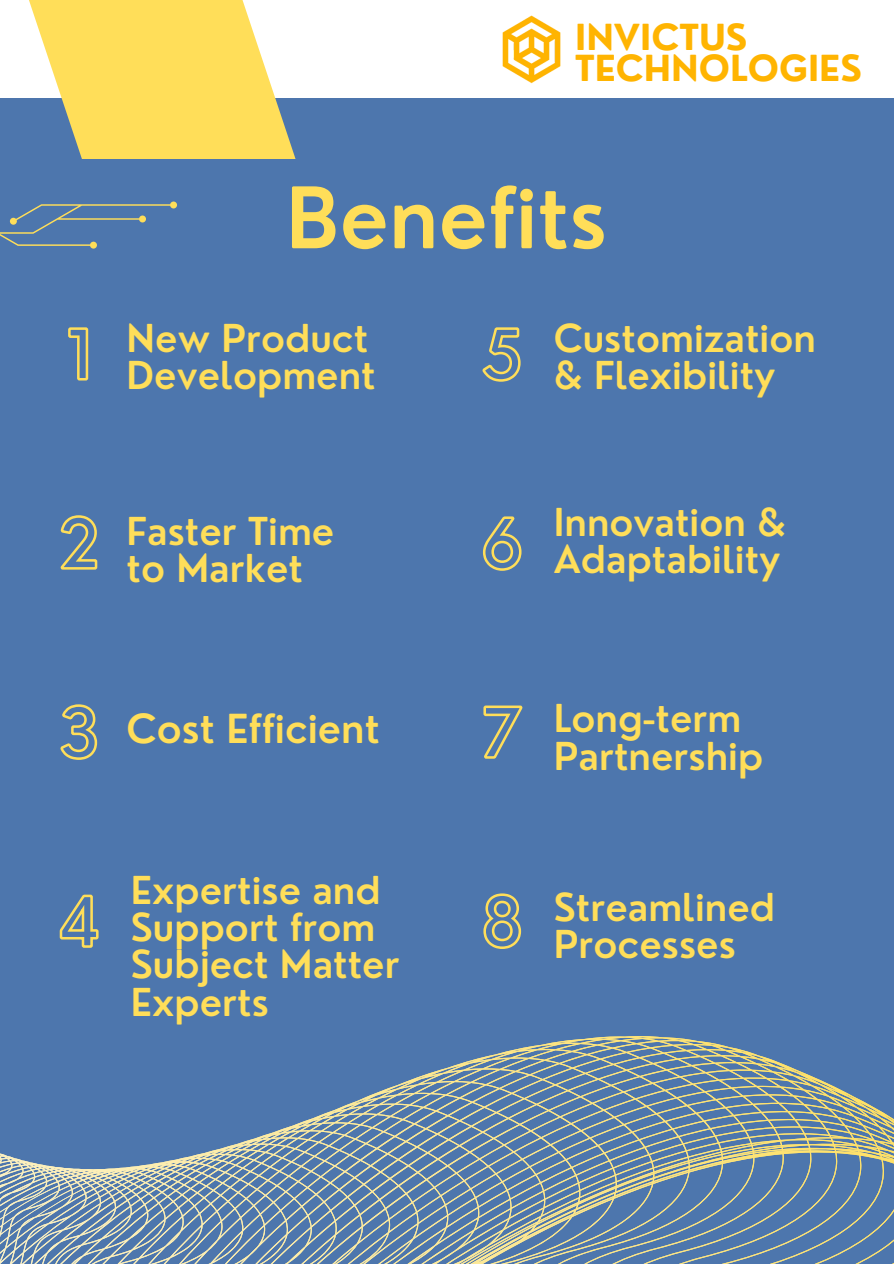
<style>
.page{position:relative;width:894px;height:1264px;background:#fff}
.page>*{position:absolute;margin:0;border:0;box-sizing:border-box;transform-origin:0 0}
.t1{font:600 82.5px "Nourd";color:#ffde59}
.t2{font:600 39px "Nourd";color:#ffde59}
.t3{font:600 37.5px/37.2px "Nourd";color:#ffde59}
.t4{font:700 34.95px/31.5px "Nourd";color:#ffb401}
</style>
<div class="page">
<div style="left:0;top:0;width:893px;height:1263px;background:#4d76ad"></div>
<div style="left:0;top:0;width:893px;height:97px;background:#fff"></div>
<svg style="left:11px;top:0;width:284px;height:159px"></svg>
<svg style="left:0;top:1036px;width:893px;height:227px"></svg>
<svg style="left:0;top:201px;width:177px;height:48px"></svg>
<svg style="left:68px;top:327px;width:21px;height:54px"></svg>
<svg style="left:60px;top:515px;width:38px;height:55px"></svg>
<svg style="left:60px;top:704px;width:38px;height:56px"></svg>
<svg style="left:59px;top:894px;width:40px;height:54px"></svg>
<svg style="left:482px;top:327px;width:39px;height:55px"></svg>
<svg style="left:483px;top:516px;width:39px;height:55px"></svg>
<svg style="left:483px;top:705px;width:40px;height:54px"></svg>
<svg style="left:483px;top:893px;width:39px;height:56px"></svg>
<img style="left:502px;top:16px;width:58px;height:67px">
<h3 class="t4" style="left:575px;top:21px;width:288px">INVICTUS<br>TECHNOLOGIES</h3>
<p class="t1" style="left:286px;top:166px;width:323px">Benefits</p>
<p class="t3" style="left:127px;top:320px;width:250px">New Product<br>Development</p>
<h1 class="t3" style="left:127px;top:512px;width:209px">Faster Time to Market</h1>
<h2 class="t2" style="left:127px;top:704px;width:254px">Cost Efficient</h2>
<p class="t3" style="left:131px;top:871px;width:270px">Expertise and<br>Support from<br>Subject Matter<br>Experts</p>
<h3 class="t3" style="left:553px;top:320px;width:263px">Customization &amp; Flexibility</h3>
<h3 class="t3" style="left:553px;top:503px;width:234px">Innovation &amp;<br>Adaptability</h3>
<p class="t3" style="left:553px;top:699px;width:211px">Long-term<br>Partnership</p>
<h3 class="t3" style="left:553px;top:887px;width:223px">Streamlined<br>Processes</h3>
</div>
